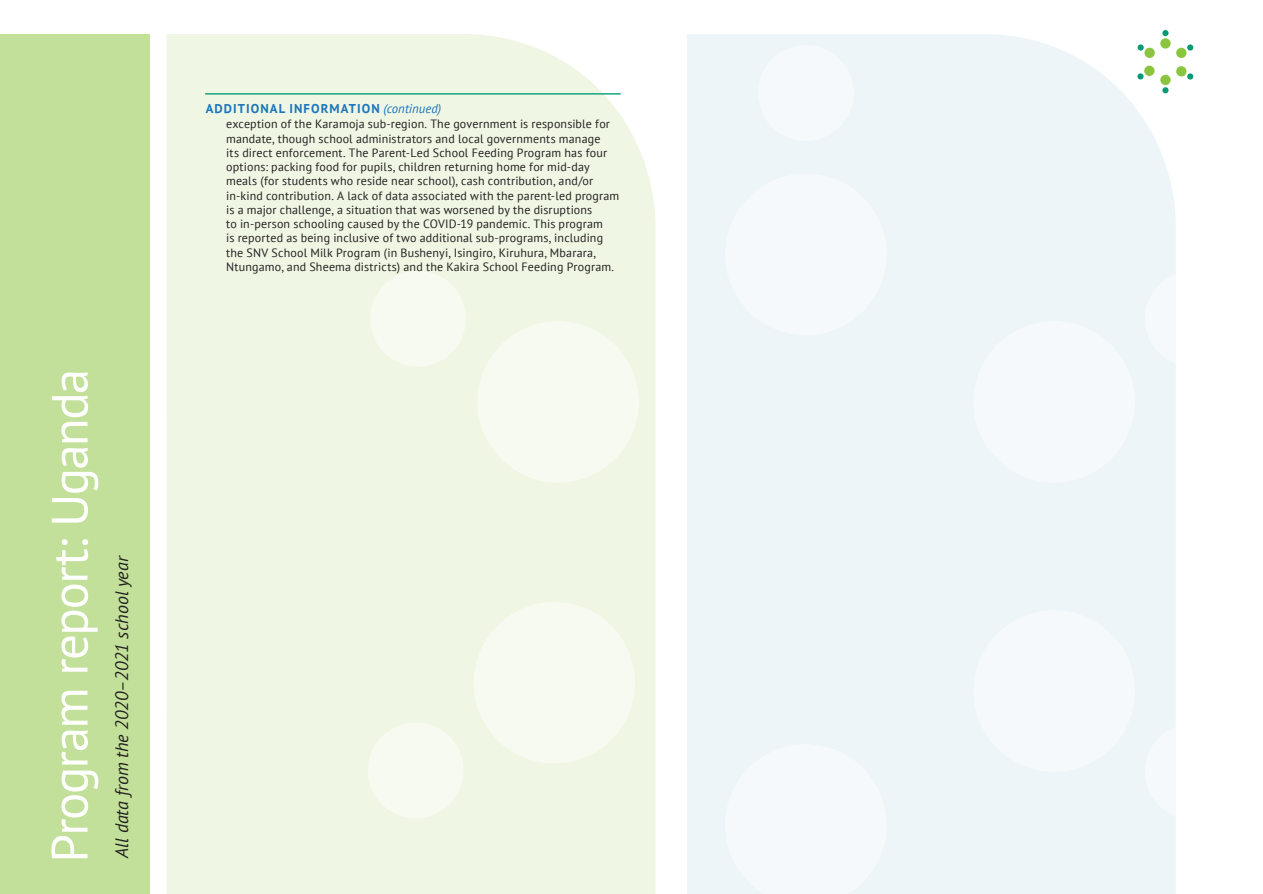
<style>
.page{position:relative;width:1263px;height:894px;background:#fff}
.page>*{position:absolute;margin:0;border:0;box-sizing:border-box;transform-origin:0 0}
.t1{font:51px "PT Sans";letter-spacing:-.035em;color:#fff}
.t2{font:italic 18px "PT Sans";color:#231f20}
.t3{font:700 12.75px "PT Sans";letter-spacing:.085em;color:#1b75bb}
.t4{font:12px/14.2px "PT Sans";letter-spacing:.015em;color:#231f20}
.s1{font-weight:400;font-style:italic}
</style>
<div class="page">
<div style="left:167px;top:34px;width:489px;height:859px;background:#eff7e4"></div>
<div style="left:687px;top:31px;width:493px;height:862px;background:#eef5f9"></div>
<div style="left:477px;top:321px;width:161px;height:161px;background:#f6faf1;border-radius:50%"></div>
<div style="left:725px;top:174px;width:161px;height:161px;background:#f6f9fb;border-radius:50%"></div>
<div style="left:973px;top:321px;width:161px;height:161px;background:#f6f9fb;border-radius:50%"></div>
<div style="left:973px;top:610px;width:161px;height:161px;background:#f6f9fb;border-radius:50%"></div>
<div style="left:725px;top:744px;width:161px;height:149px;background:#f6f9fb"></div>
<div style="left:474px;top:602px;width:161px;height:161px;background:#f6faf1;border-radius:50%"></div>
<div style="left:1145px;top:271px;width:95px;height:95px;background:#fff;border-radius:50%"></div>
<div style="left:1145px;top:723px;width:95px;height:96px;background:#fff;border-radius:50%"></div>
<div style="left:368px;top:722px;width:95px;height:96px;background:#f6faf1;border-radius:50%"></div>
<div style="left:370px;top:271px;width:96px;height:95px;background:#f6faf1;border-radius:50%"></div>
<div style="left:758px;top:45px;width:95px;height:96px;background:#f6f9fb;border-radius:50%"></div>
<div style="left:0;top:34px;width:150px;height:859px;background:#c2e099"></div>
<div style="left:1144px;top:48px;width:10px;height:10px;background:#8bc53f;border-radius:50%"></div>
<div style="left:1160px;top:38px;width:10px;height:11px;background:#8bc53f;border-radius:50%"></div>
<div style="left:1176px;top:48px;width:10px;height:10px;background:#8bc53f;border-radius:50%"></div>
<div style="left:1176px;top:66px;width:10px;height:10px;background:#8bc53f;border-radius:50%"></div>
<div style="left:1160px;top:75px;width:10px;height:10px;background:#8bc53f;border-radius:50%"></div>
<div style="left:1144px;top:66px;width:10px;height:10px;background:#8bc53f;border-radius:50%"></div>
<div style="left:1187px;top:44px;width:6px;height:7px;background:#009b72;border-radius:50%"></div>
<svg style="left:1187px;top:73px;width:6px;height:6px"></svg>
<svg style="left:1162px;top:87px;width:6px;height:6px"></svg>
<svg style="left:1137px;top:73px;width:6px;height:6px"></svg>
<div style="left:1137px;top:44px;width:6px;height:7px;background:#009b72;border-radius:50%"></div>
<svg style="left:1162px;top:30px;width:6px;height:6px"></svg>
<hr style="left:205px;top:93px;width:415px;height:1px;background:#009b72">
<h1 class="t1" style="left:37px;top:862px;width:495px;rotate:-90deg">Program report: Uganda</h1>
<h2 class="t2" style="left:110px;top:857px;width:304px;rotate:-90deg">All data from the 2020–2021 school year</h2>
<p class="t3" style="left:206px;top:100px;width:237px">ADDITIONAL INFORMATION <span class="s1">(continued)</span></p>
<p class="t4" style="left:226px;top:117px;width:395px">exception of the Karamoja sub-region. The government is responsible for mandate, though school administrators and local governments manage<br>its direct enforcement. The Parent-Led School Feeding Program has four options: packing food for pupils, children returning home for mid-day meals (for students who reside near school), cash contribution, and/or in-kind contribution. A lack of data associated with the parent-led program is a major challenge, a situation that was worsened by the disruptions<br>to in-person schooling caused by the COVID-19 pandemic. This program<br>is reported as being inclusive of two additional sub-programs, including the SNV School Milk Program (in Bushenyi, Isingiro, Kiruhura, Mbarara, Ntungamo, and Sheema districts) and the Kakira School Feeding Program.</p>
</div>
